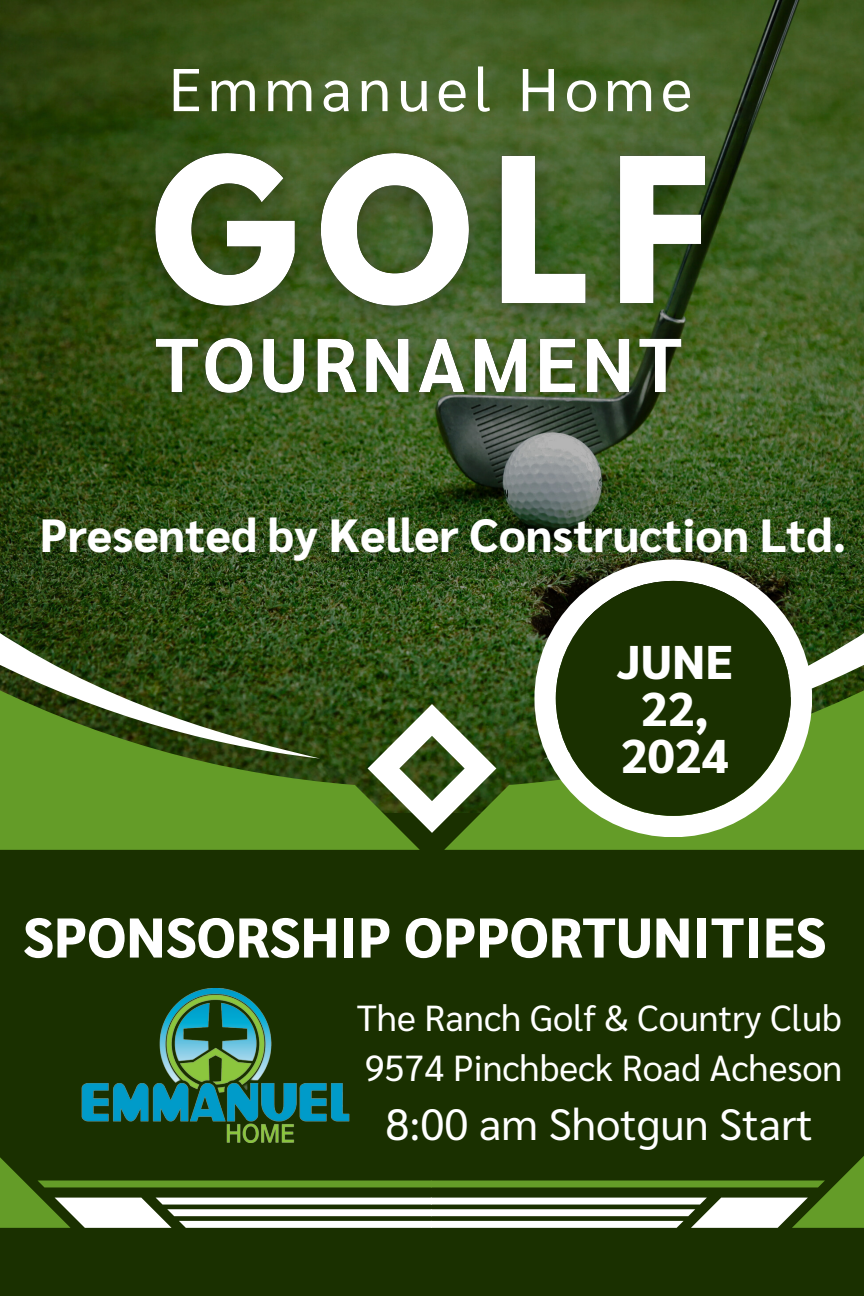
<style>
.page{position:relative;width:864px;height:1296px;background:#1a3000}
.page>*{position:absolute;margin:0;border:0;box-sizing:border-box;transform-origin:0 0}
.t1{font:60.25px "Sarabun";letter-spacing:.1em;color:#fff}
.t2{font:800 55.8px "Sarabun";color:#fff}
.t3{font:800 47.25px/47.2px "Sarabun";color:#fff;text-align:center}
.t4{font:800 46.5px "Sarabun";color:#fff}
.t5{font:43.65px "Sarabun";color:#fff}
.t6{font:36.2px "Sarabun";color:#fff}
</style>
<div class="page">
<img style="left:0;top:0;width:864px;height:674px">
<svg style="left:0;top:674px;width:864px;height:176px;background:#548521"></svg>
<svg style="left:812px;top:611px;width:52px;height:148px"></svg>
<svg style="left:0;top:611px;width:320px;height:148px"></svg>
<svg style="left:368px;top:704px;width:128px;height:129px"></svg>
<svg style="left:534px;top:560px;width:278px;height:277px;background:#a2b38f"></svg>
<div style="left:556px;top:581px;width:235px;height:235px;background:#1a3000;border-radius:50%"></div>
<svg style="left:0;top:1156px;width:864px;height:72px"></svg>
<img style="left:81px;top:988px;width:269px;height:155px">
<img style="left:111px;top:117px;width:638px;height:249px">
<img style="left:138px;top:312px;width:563px;height:103px">
<h6 class="t1" style="left:169px;top:47px;width:525px">Emmanuel Home</h6>
<p class="t4" style="left:40px;top:502px;width:808px">Presented by Keller Construction Ltd.</p>
<p class="t3" style="left:617px;top:636px;width:117px">JUNE<br>22,<br>2024</p>
<h5 class="t2" style="left:23px;top:898px;width:805px">SPONSORSHIP OPPORTUNITIES</h5>
<p class="t6" style="left:357px;top:992px;width:487px">The Ranch Golf &amp; Country Club</p>
<h3 class="t6" style="left:365px;top:1043px;width:479px">9574 Pinchbeck Road Acheson</h3>
<p class="t5" style="left:385px;top:1094px;width:429px">8:00 am Shotgun Start</p>
</div>
